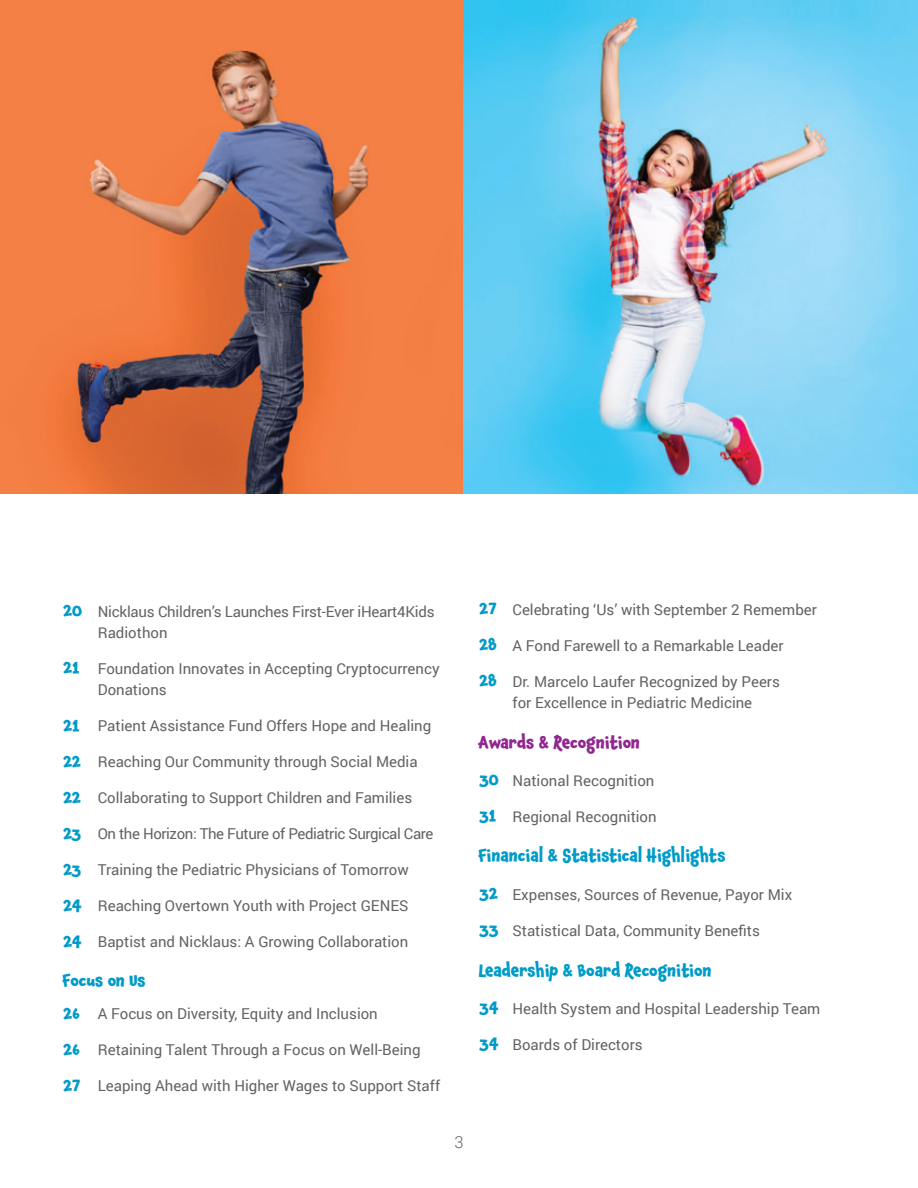
<style>
.page{position:relative;width:918px;height:1188px;background:#fff}
.page>*{position:absolute;margin:0;border:0;box-sizing:border-box;transform-origin:0 0}
.t1{font:700 16.5px "Chaloops";color:#009bc8}
.t2{font:700 16.5px "Chaloops";color:#90268f}
.t3{font:300 16.5px "Roboto";color:#636366}
.t4{font:15px/21px "Roboto";color:#636366}
.t5{font:15px "Roboto";letter-spacing:-.025em;color:#636366}
</style>
<div class="page">
<img style="left:0;top:0;width:918px;height:494px">
<p class="t1" style="left:63px;top:596px;width:21px">20</p>
<p class="t1" style="left:63px;top:653px;width:18px">21</p>
<p class="t1" style="left:63px;top:712px;width:18px">21</p>
<p class="t1" style="left:63px;top:748px;width:19px">22</p>
<p class="t1" style="left:63px;top:784px;width:19px">22</p>
<p class="t1" style="left:63px;top:820px;width:20px">23</p>
<p class="t1" style="left:63px;top:856px;width:20px">23</p>
<p class="t1" style="left:63px;top:892px;width:21px">24</p>
<p class="t1" style="left:63px;top:928px;width:21px">24</p>
<p class="t4" style="left:98px;top:600px;width:338px">Nicklaus Children’s Launches First-Ever iHeart4Kids<br>Radiothon</p>
<p class="t4" style="left:98px;top:657px;width:343px">Foundation Innovates in Accepting Cryptocurrency<br>Donations</p>
<p class="t4" style="left:98px;top:714px;width:335px">Patient Assistance Fund Offers Hope and Healing</p>
<p class="t4" style="left:98px;top:750px;width:321px">Reaching Our Community through Social Media</p>
<p class="t4" style="left:98px;top:786px;width:316px">Collaborating to Support Children and Families</p>
<p class="t5" style="left:98px;top:823px;width:337px">On the Horizon: The Future of Pediatric Surgical Care</p>
<p class="t4" style="left:98px;top:858px;width:312px">Training the Pediatric Physicians of Tomorrow</p>
<p class="t4" style="left:98px;top:894px;width:312px">Reaching Overtown Youth with Project GENES</p>
<p class="t4" style="left:98px;top:930px;width:312px">Baptist and Nicklaus: A Growing Collaboration</p>
<p class="t1" style="left:63px;top:966px;width:84px">Focus on Us</p>
<p class="t1" style="left:63px;top:1000px;width:19px">26</p>
<p class="t1" style="left:63px;top:1036px;width:19px">26</p>
<p class="t1" style="left:63px;top:1072px;width:19px">27</p>
<p class="t4" style="left:98px;top:1002px;width:282px">A Focus on Diversity, Equity and Inclusion</p>
<p class="t4" style="left:98px;top:1038px;width:324px">Retaining Talent Through a Focus on Well-Being</p>
<p class="t4" style="left:98px;top:1074px;width:344px">Leaping Ahead with Higher Wages to Support Staff</p>
<p class="t1" style="left:479px;top:595px;width:19px">27</p>
<p class="t1" style="left:479px;top:631px;width:19px">28</p>
<p class="t1" style="left:479px;top:667px;width:19px">28</p>
<p class="t4" style="left:513px;top:599px;width:306px">Celebrating ‘Us’ with September 2 Remember</p>
<p class="t4" style="left:513px;top:635px;width:273px">A Fond Farewell to a Remarkable Leader</p>
<p class="t4" style="left:513px;top:671px;width:269px">Dr. Marcelo Laufer Recognized by Peers for Excellence in Pediatric Medicine</p>
<p class="t2" style="left:478px;top:728px;width:163px">Awards &amp; Recognition</p>
<p class="t1" style="left:479px;top:766px;width:21px">30</p>
<p class="t1" style="left:479px;top:802px;width:19px">31</p>
<p class="t4" style="left:513px;top:770px;width:143px">National Recognition</p>
<p class="t4" style="left:513px;top:806px;width:146px">Regional Recognition</p>
<p class="t1" style="left:478px;top:841px;width:248px">Financial &amp; Statistical Highlights</p>
<p class="t1" style="left:479px;top:880px;width:20px">32</p>
<p class="t1" style="left:479px;top:916px;width:21px">33</p>
<p class="t4" style="left:513px;top:884px;width:281px">Expenses, Sources of Revenue, Payor Mix</p>
<p class="t4" style="left:513px;top:920px;width:249px">Statistical Data, Community Benefits</p>
<p class="t1" style="left:478px;top:957px;width:234px">Leadership &amp; Board Recognition</p>
<p class="t1" style="left:479px;top:994px;width:21px">34</p>
<p class="t1" style="left:479px;top:1030px;width:21px">34</p>
<p class="t4" style="left:513px;top:998px;width:309px">Health System and Hospital Leadership Team</p>
<p class="t4" style="left:513px;top:1034px;width:132px">Boards of Directors</p>
<p class="t3" style="left:454px;top:1131px;width:11px">3</p>
</div>
